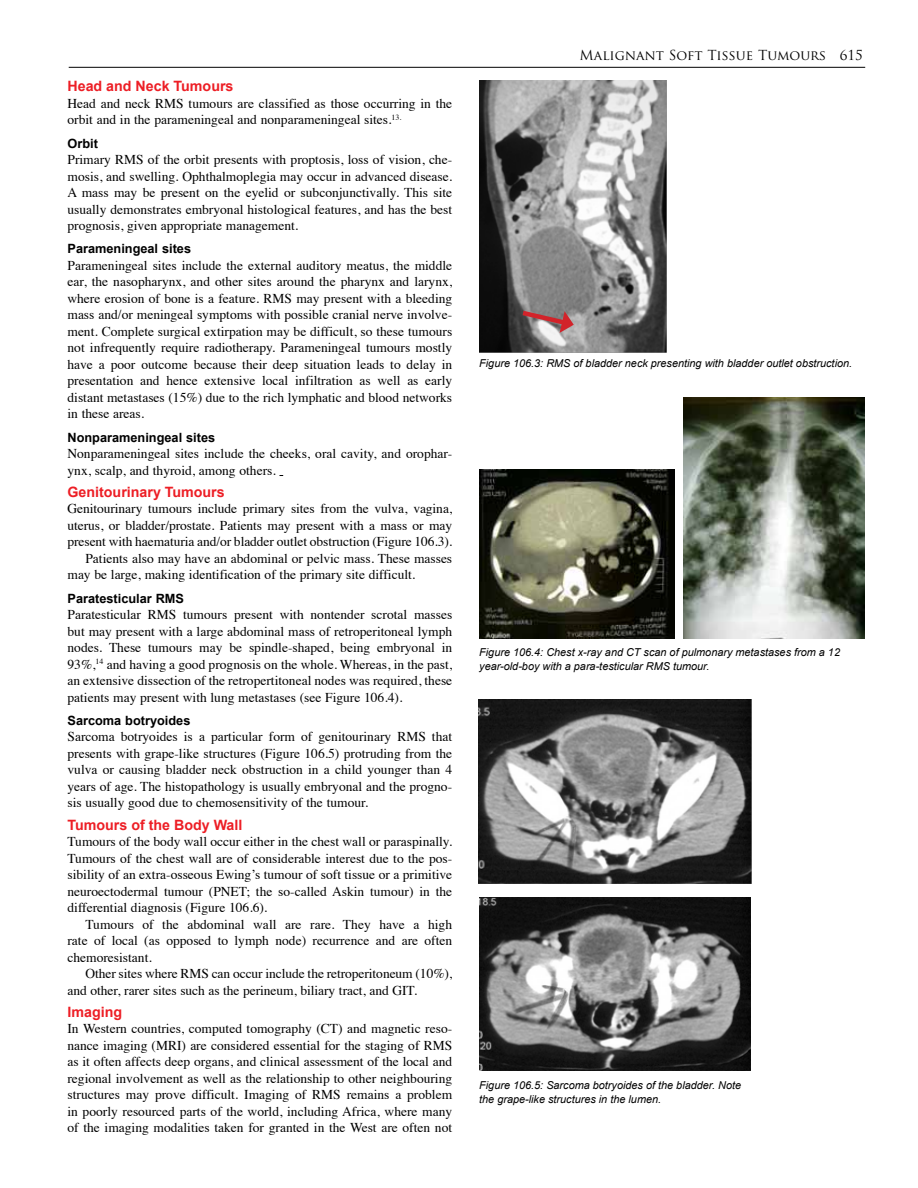
<style>
.page{position:relative;width:918px;height:1188px;background:#fff}
.page>*{position:absolute;margin:0;border:0;box-sizing:border-box;transform-origin:0 0}
.t1{font:700 14.25px "Arial";color:#ed1e25}
.t2{font:13.5px/16.5px "Times";color:#000;text-align:justify}
.t3{font:13.5px "Trajan Pro";color:#000}
.t4{font:700 12.75px "Arial";color:#000}
.t5{font:italic 10.8px/14.2px "Arial";color:#000}
</style>
<div class="page">
<hr style="left:69px;top:67px;width:796px;height:1px;background:#000">
<img style="left:479px;top:81px;width:188px;height:272px">
<img style="left:479px;top:470px;width:196px;height:169px">
<img style="left:683px;top:398px;width:181px;height:241px">
<img style="left:478px;top:699px;width:274px;height:185px">
<img style="left:479px;top:897px;width:272px;height:174px">
<svg style="left:518px;top:308px;width:56px;height:25px"></svg>
<p class="t1" style="left:68px;top:77px;width:168px">Head and Neck Tumours</p>
<p class="t2" style="left:68px;top:94px;width:386px">Head and neck RMS tumours are classified as those occurring in the orbit and in the parameningeal and nonparameningeal sites.<sup>13.</sup></p>
<p class="t4" style="left:68px;top:135px;width:32px">Orbit</p>
<p class="t2" style="left:68px;top:150px;width:386px">Primary RMS of the orbit presents with proptosis, loss of vision, che&shy;mosis, and swelling. Ophthalmoplegia may occur in advanced disease.<br>A mass may be present on the eyelid or subconjunctivally. This site usually demonstrates embryonal histological features, and has the best prognosis, given appropriate management.</p>
<p class="t4" style="left:68px;top:240px;width:125px">Parameningeal sites</p>
<p class="t2" style="left:68px;top:256px;width:386px">Parameningeal sites include the external auditory meatus, the middle ear, the nasopharynx, and other sites around the pharynx and larynx, where erosion of bone is a feature. RMS may present with a bleeding mass and/or meningeal symptoms with possible cranial nerve involve&shy;ment. Complete surgical extirpation may be difficult, so these tumours not infrequently require radiotherapy. Parameningeal tumours mostly have a poor outcome because their deep situation leads to delay in presentation and hence extensive local infiltration as well as early distant metastases (15%) due to the rich lymphatic and blood networks in these areas.</p>
<p class="t4" style="left:68px;top:429px;width:149px">Nonparameningeal sites</p>
<p class="t2" style="left:68px;top:444px;width:386px">Nonparameningeal sites include the cheeks, oral cavity, and orophar&shy;ynx, scalp, and thyroid, among others.</p>
<p class="t1" style="left:68px;top:482px;width:159px">Genitourinary Tumours</p>
<p class="t2" style="left:68px;top:499px;width:386px">Genitourinary tumours include primary sites from the vulva, vagina,</p>
<p class="t2" style="left:68px;top:516px;width:386px">uterus, or bladder/prostate. Patients may present with a mass or may</p>
<p class="t2" style="left:68px;top:532px;width:386px">present with haematuria and/or bladder outlet obstruction (Figure 106.3).</p>
<p class="t2" style="left:85px;top:549px;width:368px">Patients also may have an abdominal or pelvic mass. These masses</p>
<p class="t2" style="left:68px;top:565px;width:349px">may be large, making identification of the primary site difficult.</p>
<p class="t4" style="left:68px;top:590px;width:118px">Paratesticular RMS</p>
<p class="t2" style="left:68px;top:605px;width:386px">Paratesticular RMS tumours present with nontender scrotal masses but may present with a large abdominal mass of retroperitoneal lymph nodes. These tumours may be spindle-shaped, being embryonal in 93%,<sup>14</sup> and having a good prognosis on the whole. Whereas, in the past, an extensive dissection of the retropertitoneal nodes was required, these patients may present with lung metastases (see Figure 106.4).</p>
<p class="t4" style="left:68px;top:712px;width:124px">Sarcoma botryoides</p>
<p class="t2" style="left:68px;top:727px;width:386px">Sarcoma botryoides is a particular form of genitourinary RMS that presents with grape-like structures (Figure 106.5) protruding from the vulva or causing bladder neck obstruction in a child younger than 4 years of age. The histopathology is usually embryonal and the progno&shy;sis usually good due to chemosensitivity of the tumour.</p>
<p class="t1" style="left:68px;top:815px;width:176px">Tumours of the Body Wall</p>
<p class="t2" style="left:68px;top:832px;width:386px">Tumours of the body wall occur either in the chest wall or paraspinally.<br>Tumours of the chest wall are of considerable interest due to the pos&shy;sibility of an extra-osseous Ewing’s tumour of soft tissue or a primitive neuroectodermal tumour (PNET; the so-called Askin tumour) in the differential diagnosis (Figure 106.6).</p>
<p class="t2" style="left:68px;top:915px;width:386px;text-indent:18px">Tumours of the abdominal wall are rare. They have a high rate of local (as opposed to lymph node) recurrence and are often chemoresistant.</p>
<p class="t2" style="left:68px;top:964px;width:386px;text-indent:18px">Other sites where RMS can occur include the retroperitoneum (10%), and other, rarer sites such as the perineum, biliary tract, and GIT.</p>
<p class="t1" style="left:68px;top:1002px;width:56px">Imaging</p>
<p class="t2" style="left:68px;top:1019px;width:386px">In Western countries, computed tomography (CT) and magnetic reso&shy;nance imaging (MRI) are considered essential for the staging of RMS as it often affects deep organs, and clinical assessment of the local and regional involvement as well as the relationship to other neighbouring structures may prove difficult. Imaging of RMS remains a problem in poorly resourced parts of the world, including Africa, where many of the imaging modalities taken for granted in the West are often not</p>
<p class="t3" style="left:580px;top:47px;width:285px">Malignant Soft Tissue Tumours 615</p>
<p class="t5" style="left:479px;top:357px;width:374px">Figure 106.3: RMS of bladder neck presenting with bladder outlet obstruction.</p>
<p class="t5" style="left:479px;top:645px;width:362px">Figure 106.4: Chest x-ray and CT scan of pulmonary metastases from a 12 year-old-boy with a para-testicular RMS tumour.</p>
<p class="t5" style="left:479px;top:1078px;width:263px">Figure 106.5: Sarcoma botryoides of the bladder. Note the grape-like structures in the lumen.</p>
</div>
